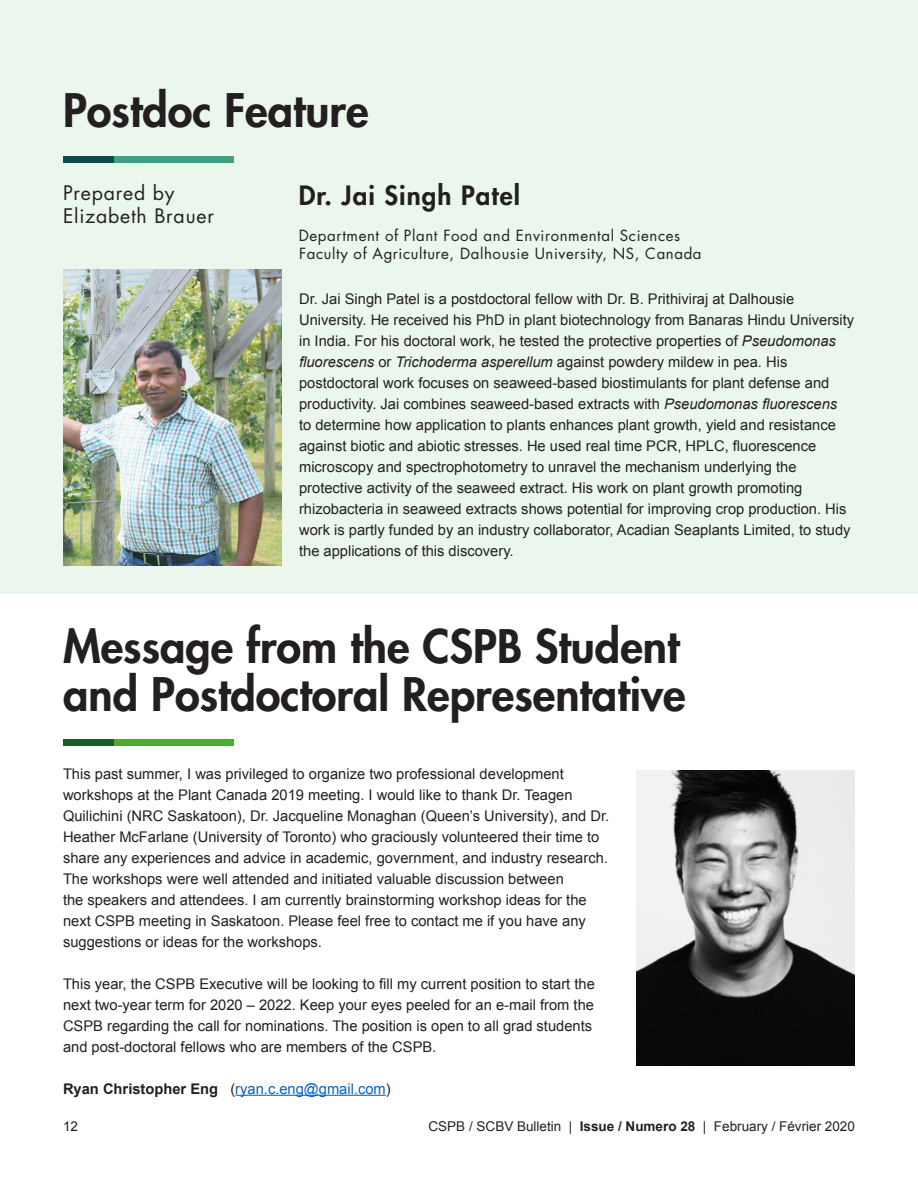
<style>
.page{position:relative;width:918px;height:1188px;background:#fff}
.page>*{position:absolute;margin:0;border:0;box-sizing:border-box;transform-origin:0 0}
.t1{font:800 45px/48px "Futura Std";color:#231f20}
.t2{font:800 25.95px "Futura Std";letter-spacing:.04em;color:#231f20}
.t3{font:19.5px "Futura Std";letter-spacing:.04em;color:#231f20}
.t4{font:15px "Futura Std";letter-spacing:.04em;color:#231f20}
.t5{font:14.7px/21px "Arial";color:#231f20}
.t6{font:14.7px "Arial";color:#0563c1}
.t7{font:13.5px "Arial";color:#231f20}
.s1{font-style:italic}
.s2{font-weight:700;color:#231f20}
.s3{color:#231f20}
.s4{font-weight:700}
</style>
<div class="page">
<div style="left:0;top:0;width:918px;height:594px;background:#ebf6ed"></div>
<hr style="left:235px;top:1095px;width:151px;height:1px;background:#0563c1">
<img style="left:63px;top:270px;width:218px;height:295px">
<img style="left:637px;top:770px;width:218px;height:295px">
<div style="left:113px;top:157px;width:121px;height:6px;background:#429f85"></div>
<div style="left:63px;top:157px;width:50px;height:6px;background:#0e4c4c"></div>
<div style="left:113px;top:739px;width:121px;height:7px;background:#45b128"></div>
<div style="left:63px;top:739px;width:50px;height:7px;background:#1b5d24"></div>
<p class="t1" style="left:63px;top:87px;width:307px">Postdoc Feature</p>
<p class="t3" style="left:63px;top:180px;width:113px">Prepared by</p>
<p class="t3" style="left:63px;top:203px;width:152px">Elizabeth Brauer</p>
<p class="t2" style="left:299px;top:179px;width:223px">Dr. Jai Singh Patel</p>
<p class="t4" style="left:299px;top:226px;width:383px">Department of Plant Food and Environmental Sciences</p>
<p class="t4" style="left:299px;top:244px;width:404px">Faculty of Agriculture, Dalhousie University, NS, Canada</p>
<p class="t5" style="left:299px;top:289px;width:557px">Dr. Jai Singh Patel is a postdoctoral fellow with Dr. B. Prithiviraj at Dalhousie University. He received his PhD in plant biotechnology from Banaras Hindu University in India. For his doctoral work, he tested the protective properties of <span class="s1">Pseudomonas fluorescens</span> or <span class="s1">Trichoderma asperellum</span> against powdery mildew in pea. His postdoctoral work focuses on seaweed-based biostimulants for plant defense and productivity. Jai combines seaweed-based extracts with <span class="s1">Pseudomonas fluorescens<br></span>to determine how application to plants enhances plant growth, yield and resistance against biotic and abiotic stresses. He used real time PCR, HPLC, fluorescence microscopy and spectrophotometry to unravel the mechanism underlying the protective activity of the seaweed extract. His work on plant growth promoting rhizobacteria in seaweed extracts shows potential for improving crop production. His work is partly funded by an industry collaborator, Acadian Seaplants Limited, to study the applications of this discovery.</p>
<p class="t1" style="left:63px;top:622px;width:624px">Message from the CSPB Student and Postdoctoral Representative</p>
<p class="t5" style="left:63px;top:763px;width:548px">This past summer, I was privileged to organize two professional development workshops at the Plant Canada 2019 meeting. I would like to thank Dr. Teagen Quilichini (NRC Saskatoon), Dr. Jacqueline Monaghan (Queen’s University), and Dr.<br>Heather McFarlane (University of Toronto) who graciously volunteered their time to share any experiences and advice in academic, government, and industry research.<br>The workshops were well attended and initiated valuable discussion between<br>the speakers and attendees. I am currently brainstorming workshop ideas for the next CSPB meeting in Saskatoon. Please feel free to contact me if you have any suggestions or ideas for the workshops.</p>
<p class="t5" style="left:63px;top:973px;width:533px">This year, the CSPB Executive will be looking to fill my current position to start the next two-year term for 2020 – 2022. Keep your eyes peeled for an e-mail from the CSPB regarding the call for nominations. The position is open to all grad students and post-doctoral fellows who are members of the CSPB.</p>
<p class="t6" style="left:63px;top:1079px;width:329px"><span class="s2">Ryan Christopher Eng</span> <span class="s3">(</span>ryan.c.eng@gmail.com<span class="s3">)</span></p>
<p class="t7" style="left:63px;top:1118px;width:17px">12</p>
<p class="t7" style="left:429px;top:1118px;width:428px">CSPB / SCBV Bulletin | <span class="s4">Issue / Numero 28</span> | February / Février 2020</p>
</div>
